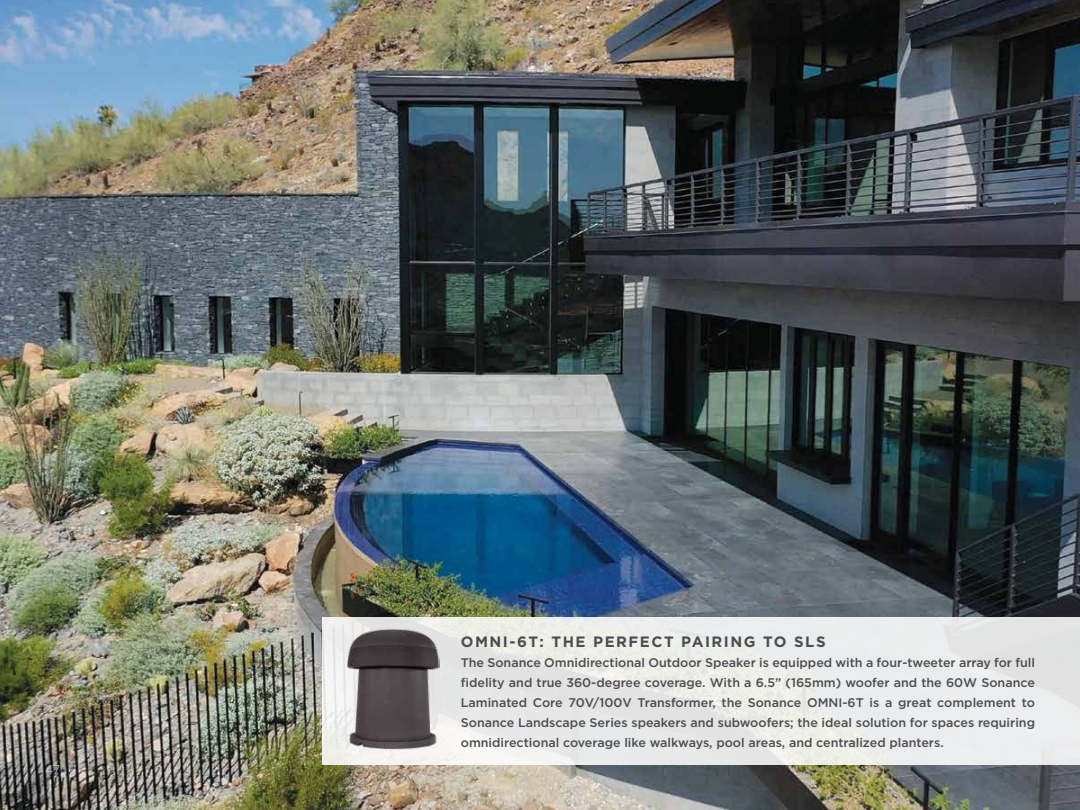
<style>
.page{position:relative;width:1080px;height:810px;background:#fff}
.page>*{position:absolute;margin:0;border:0;box-sizing:border-box;transform-origin:0 0}
.t1{font:700 15px "Gotham";letter-spacing:.1em;color:#4d4d4f}
.t2{font:500 12.5px/20px "Gotham";color:#4d4d4f;text-align:justify}
.t3{font:300 12.5px "Gotham";color:#dfe1df}
</style>
<div class="page">
<img style="left:0;top:0;width:1080px;height:810px">
<div style="left:322px;top:617px;width:758px;height:148px;background:#ebeceb"></div>
<img style="left:347px;top:629px;width:92px;height:121px">
<p class="t3" style="left:45px;top:763px;width:17px">47</p>
<p class="t1" style="left:461px;top:633px;width:366px">OMNI-6T: THE PERFECT PAIRING TO SLS</p>
<p class="t2" style="left:461px;top:652px;width:576px">The Sonance Omnidirectional Outdoor Speaker is equipped with a four-tweeter array for full fidelity and true 360-degree coverage. With a 6.5” (165mm) woofer and the 60W Sonance Laminated Core 70V/100V Transformer, the Sonance OMNI-6T is a great complement to Sonance Landscape Series speakers and subwoofers; the ideal solution for spaces requiring omnidirectional coverage like walkways, pool areas, and centralized planters.</p>
</div>
